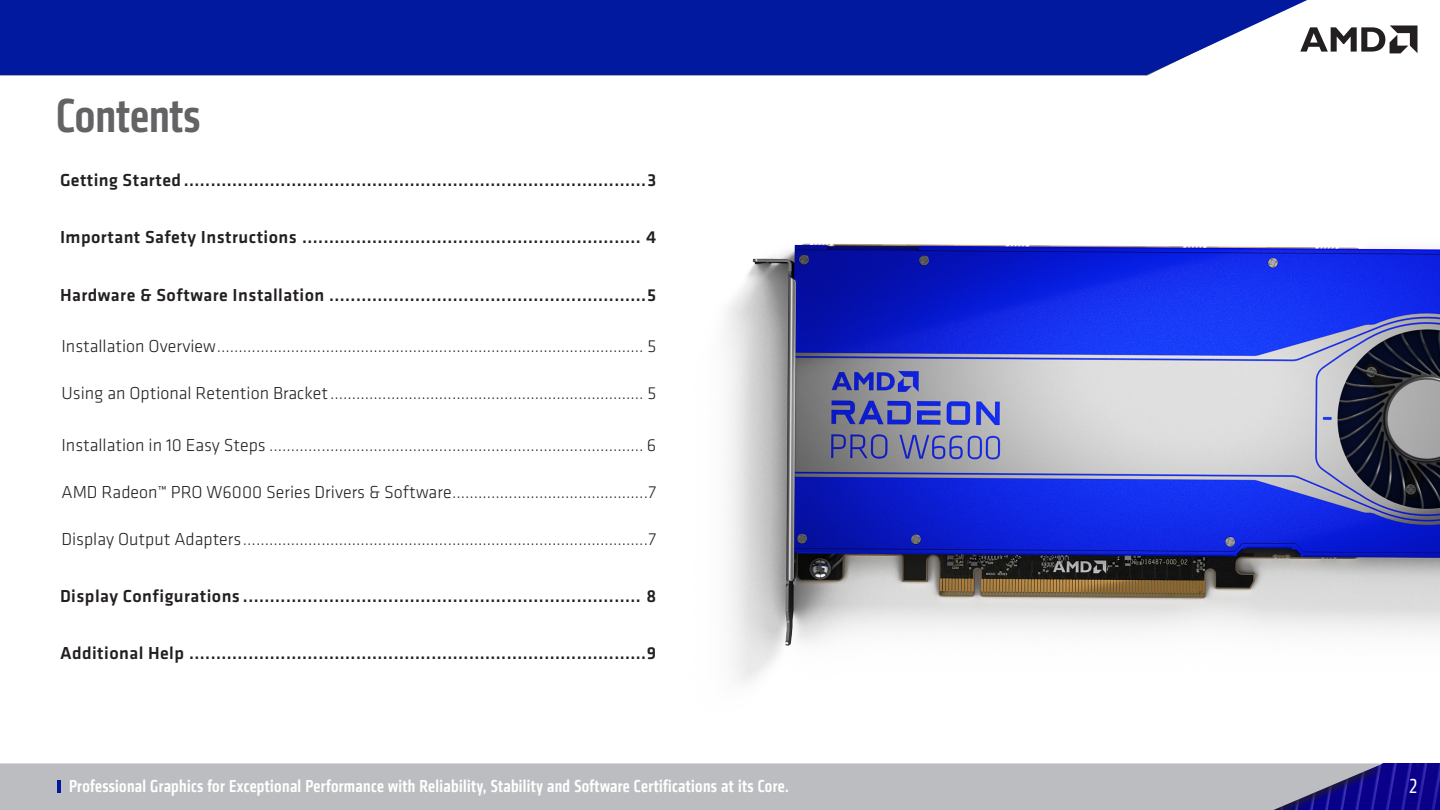
<style>
.page{position:relative;width:1440px;height:810px;background:#fff}
.page>*{position:absolute;margin:0;border:0;box-sizing:border-box;transform-origin:0 0}
.t1{font:500 condensed 49.5px "Klavika";color:#636366}
.t2{font:condensed 21px "Klavika";color:#fff}
.t3{font:300 18px "Klavika";color:#231f20}
.t4{font:500 18px "Klavika";letter-spacing:.025em;color:#231f20}
.t5{font:500 condensed 18px "Klavika";letter-spacing:.02em;color:#fff}
</style>
<div class="page">
<div style="left:0;top:764px;width:450px;height:46px;background:#bcbdc0"></div>
<svg style="left:58px;top:780px;width:3px;height:12px"></svg>
<div style="left:0;top:0;width:1307px;height:75px;background:#00199f"></div>
<img style="left:450px;top:12px;width:990px;height:798px">
<p class="t1" style="left:56px;top:84px;width:146px">Contents</p>
<p class="t4" style="left:60px;top:168px;width:598px">Getting Started ......................................................................................3</p>
<p class="t4" style="left:60px;top:225px;width:598px">Important Safety Instructions ............................................................... 4</p>
<p class="t4" style="left:60px;top:283px;width:598px">Hardware &amp; Software Installation ...........................................................5</p>
<p class="t3" style="left:62px;top:335px;width:596px">Installation Overview.................................................................................................. 5</p>
<p class="t3" style="left:62px;top:382px;width:596px">Using an Optional Retention Bracket........................................................................ 5</p>
<p class="t3" style="left:62px;top:434px;width:596px">Installation in 10 Easy Steps ...................................................................................... 6</p>
<p class="t3" style="left:62px;top:481px;width:596px">AMD Radeon™ PRO W6000 Series Drivers &amp; Software.............................................7</p>
<p class="t3" style="left:62px;top:528px;width:596px">Display Output Adapters.............................................................................................7</p>
<p class="t4" style="left:60px;top:584px;width:598px">Display Configurations .......................................................................... 8</p>
<p class="t4" style="left:60px;top:641px;width:598px">Additional Help .....................................................................................9</p>
<p class="t5" style="left:69px;top:775px;width:721px">Professional Graphics for Exceptional Performance with Reliability, Stability and Software Certifications at its Core.</p>
<p class="t2" style="left:1409px;top:774px;width:10px">2</p>
</div>
